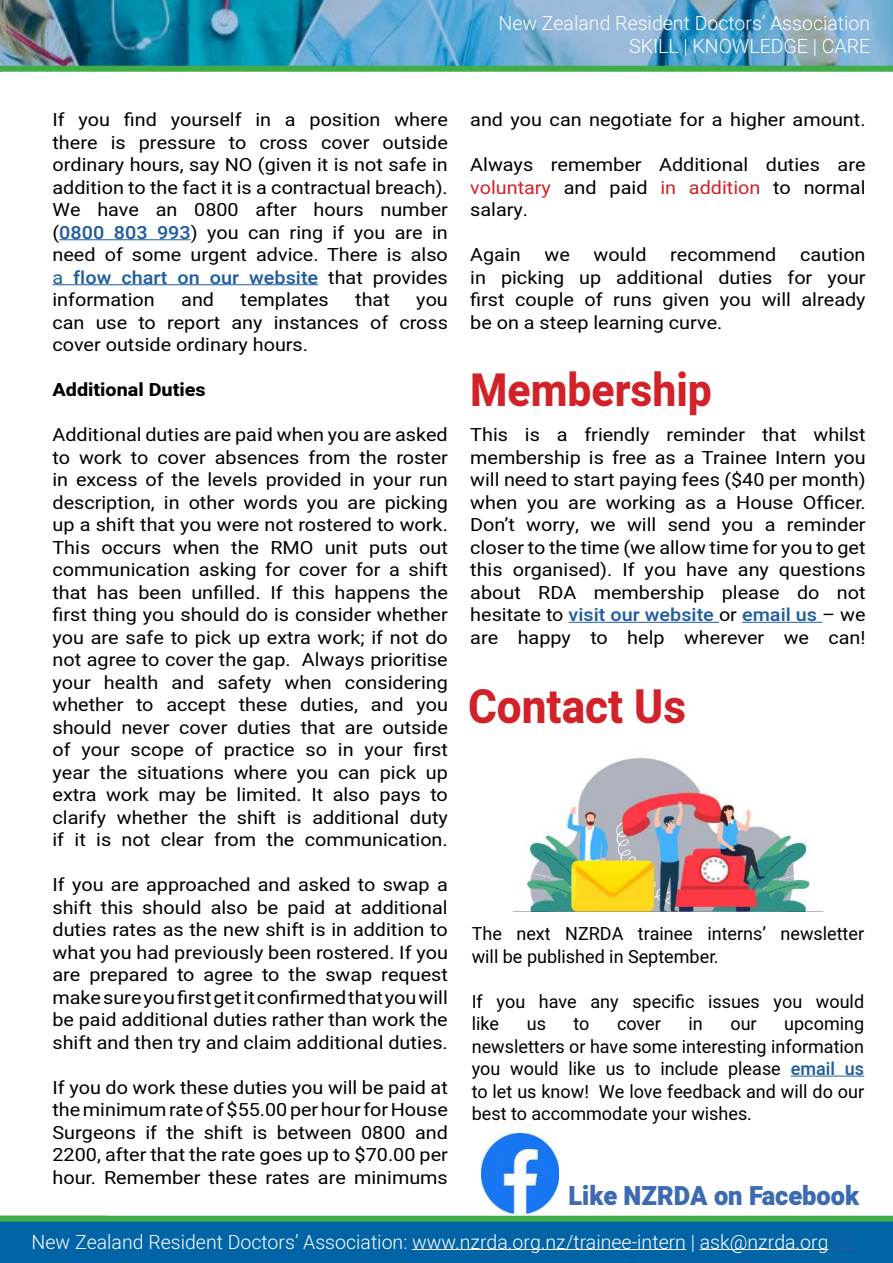
<style>
.page{position:relative;width:893px;height:1263px;background:#fff}
.page>*{position:absolute;margin:0;border:0;box-sizing:border-box;transform-origin:0 0}
.t1{font:800 46.8px "Heebo";color:#d12229;scale:.94 1}
.t2{font:800 45.3px "Heebo";color:#d12229;scale:.94 1}
.t3{font:900 26.25px "Heebo";color:#3d6ab3}
.t4{font:300 19.5px/23.4px "Heebo";color:#fff;text-align:right}
.t5{font:18px/22.5px "Heebo";color:#000;text-align:justify;scale:1.1 1}
.t6{font:18px/22.5px "Heebo";color:#000}
.t7{font:800 18px "Heebo";color:#000;scale:1.1 1}
.s1{font-weight:500;color:#205d9e}
.s2{color:#205d9e}
.s3{color:#d12229}
</style>
<div class="page">
<hr style="left:59px;top:239px;width:132px;height:1px;background:#205d9e">
<hr style="left:52px;top:284px;width:266px;height:1px;background:#205d9e">
<hr style="left:569px;top:622px;width:150px;height:1px;background:#205d9e">
<hr style="left:742px;top:622px;width:80px;height:1px;background:#205d9e">
<img style="left:0;top:0;width:893px;height:66px">
<div style="left:0;top:1216px;width:893px;height:6px;background:#40ad48"></div>
<div style="left:0;top:1221px;width:893px;height:42px;background:#0064a6"></div>
<div style="left:0;top:66px;width:893px;height:6px;background:#40ad48"></div>
<img style="left:482px;top:1133px;width:77px;height:80px">
<hr style="left:791px;top:1076px;width:73px;height:1px;background:#205d9e">
<img style="left:525px;top:757px;width:286px;height:154px">
<p class="t4" style="left:498px;top:11px;width:373px">New Zealand Resident Doctors’ Association<br>SKILL | KNOWLEDGE | CARE</p>
<p class="t5" style="left:52px;top:109px;width:361px">If you find yourself in a position where there is pressure to cross cover outside ordinary hours, say NO (given it is not safe in addition to the fact it is a contractual breach).<br>We have an 0800 after hours number (<span class="s1">0800 803 993</span>) you can ring if you are in need of some urgent advice. There is also <span class="s2">a</span> <span class="s1">flow chart on our website</span> that provides information</p>
<p class="t5" style="left:181px;top:289px;width:31px">and</p>
<p class="t5" style="left:241px;top:289px;width:82px">templates</p>
<p class="t5" style="left:355px;top:289px;width:33px">that</p>
<p class="t5" style="left:52px;top:289px;width:361px;text-indent:364px">you can use to report any instances of cross cover outside ordinary hours.</p>
<p class="t7" style="left:52px;top:377px;width:141px">Additional Duties</p>
<p class="t5" style="left:52px;top:424px;width:361px">Additional duties are paid when you are asked to work to cover absences from the roster in excess of the levels provided in your run description, in other words you are picking up a shift that you were not rostered to work.<br>This occurs when the RMO unit puts out communication asking for cover for a shift that has been unfilled. If this happens the first thing you should do is consider whether you are safe to pick up extra work; if not do not agree to cover the gap. Always prioritise your health and safety when considering whether to accept these duties, and you should never cover duties that are outside of your scope of practice so in your first year the situations where you can pick up extra work may be limited. It also pays to clarify whether the shift is additional duty if it is not clear from the communication.</p>
<p class="t5" style="left:52px;top:874px;width:361px">If you are approached and asked to swap a shift this should also be paid at additional duties rates as the new shift is in addition to what you had previously been rostered. If you are prepared to agree to the swap request make sure you first get it confirmed that you will be paid additional duties rather than work the shift and then try and claim additional duties.</p>
<p class="t5" style="left:52px;top:1076px;width:361px">If you do work these duties you will be paid at the minimum rate of $55.00 per hour for House Surgeons if the shift is between 0800 and 2200, after that the rate goes up to $70.00 per hour. Remember these rates are minimums</p>
<p class="t5" style="left:470px;top:109px;width:361px">and you can negotiate for a higher amount.</p>
<p class="t5" style="left:470px;top:154px;width:361px">Always remember Additional duties are <span class="s3">voluntary</span> and paid <span class="s3">in addition</span> to normal salary.</p>
<p class="t5" style="left:470px;top:244px;width:47px">Again</p>
<p class="t5" style="left:544px;top:244px;width:25px">we</p>
<p class="t5" style="left:593px;top:244px;width:50px">would</p>
<p class="t5" style="left:670px;top:244px;width:98px">recommend</p>
<p class="t5" style="left:470px;top:244px;width:361px;text-indent:330px">caution in picking up additional duties for your first couple of runs given you will already be on a steep learning curve.</p>
<h2 class="t2" style="left:470px;top:358px;width:259px">Membership</h2>
<p class="t5" style="left:470px;top:424px;width:361px">This is a friendly reminder that whilst membership is free as a Trainee Intern you will need to start paying fees ($40 per month) when you are working as a House Officer.<br>Don’t worry, we will send you a reminder closer to the time (we allow time for you to get this organised). If you have any questions about RDA membership please do not hesitate to <span class="s1">visit our website</span> or <span class="s1">email us</span> – we are happy to help wherever we can!</p>
<h1 class="t1" style="left:468px;top:674px;width:233px">Contact Us</h1>
<p class="t6" style="left:472px;top:922px;width:394px">The next NZRDA trainee interns’ newsletter will be published in September.</p>
<p class="t6" style="left:472px;top:990px;width:394px">If you have any specific issues you would like</p>
<p class="t6" style="left:472px;top:1012px;width:394px;text-align:justify;text-indent:312px">upcoming newsletters or have some interesting information you would like us to include please <span class="s1">email us </span>to let us know! We love feedback and will do our best to accommodate your wishes.</p>
<p class="t6" style="left:527px;top:1012px;width:21px">us</p>
<p class="t6" style="left:573px;top:1012px;width:17px">to</p>
<p class="t6" style="left:617px;top:1012px;width:45px">cover</p>
<p class="t6" style="left:688px;top:1012px;width:16px">in</p>
<p class="t6" style="left:730px;top:1012px;width:28px">our</p>
<h3 class="t3" style="left:568px;top:1178px;width:292px">Like NZRDA on Facebook</h3>
<p class="t4" style="left:32px;top:1229px;width:823px">New Zealand Resident Doctors’ Association: www.nzrda.org.nz/trainee-intern | ask@nzrda.org<span class="s2">.nz</span></p>
</div>
